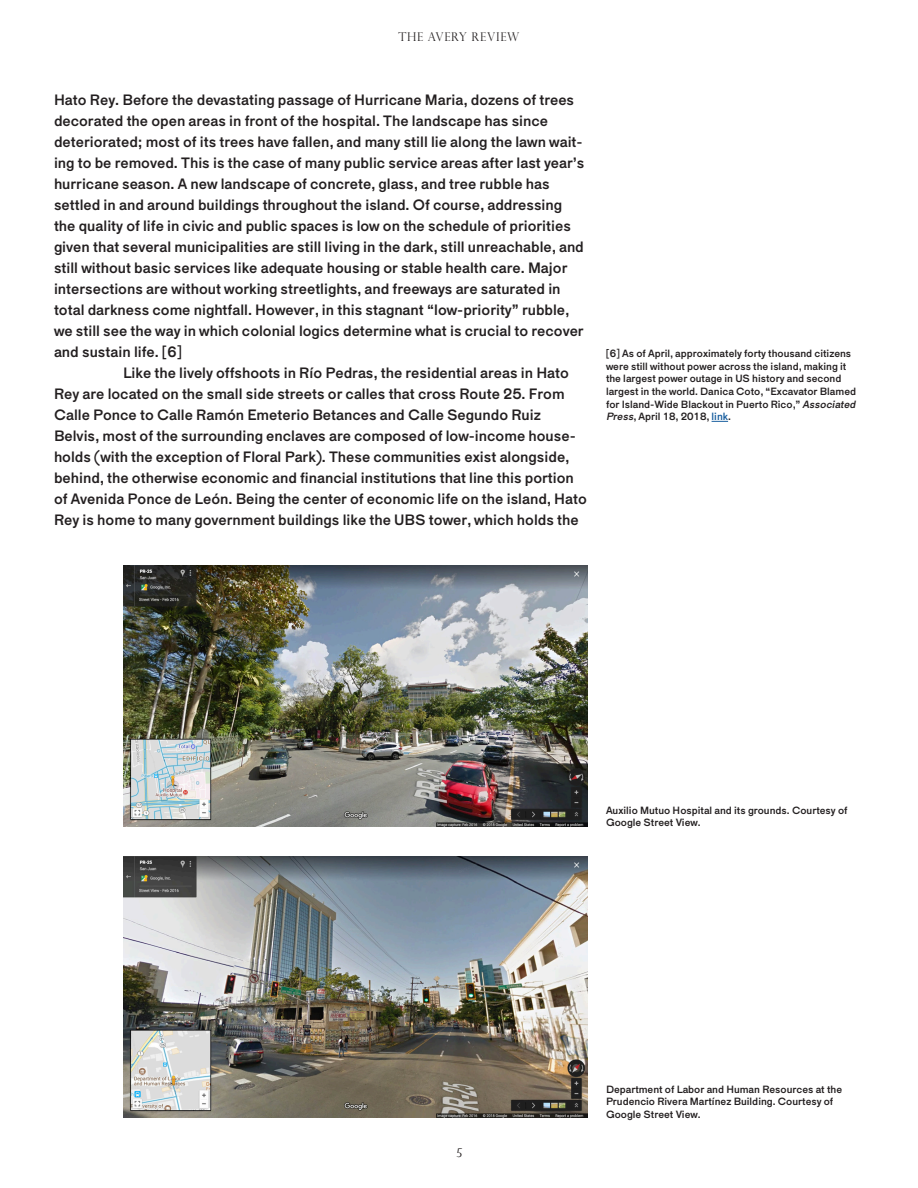
<style>
.page{position:relative;width:918px;height:1188px;background:#fff}
.page>*{position:absolute;margin:0;border:0;box-sizing:border-box;transform-origin:0 0}
.Main_Paragraph{font:15px/21px "Maria Pro";color:#231f20}
.t1{font:300 12px "Perpetua Titling MT Std";letter-spacing:.06em;color:#231f20}
.Footnotes{font:10.5px/12.6px "Maria Pro";color:#231f20}
.Captions{font:10.5px/12.6px "Maria Pro";color:#231f20}
.s1{font-style:italic}
.s2{color:#175d9e}
</style>
<div class="page">
<svg style="left:712px;top:421px;width:16px;height:1px"></svg>
<img style="left:123px;top:565px;width:465px;height:261px">
<img style="left:123px;top:857px;width:465px;height:261px">
<p class="t1" style="left:399px;top:30px;width:122px">THE AVERY REVIEW</p>
<p class="Main_Paragraph" style="left:54px;top:90px;width:532px">Hato Rey. Before the devastating passage of Hurricane Maria, dozens of trees decorated the open areas in front of the hospital. The landscape has since deteriorated; most of its trees have fallen, and many still lie along the lawn wait&shy;ing to be removed. This is the case of many public service areas after last year’s hurricane season. A new landscape of concrete, glass, and tree rubble has settled in and around buildings throughout the island. Of course, addressing the quality of life in civic and public spaces is low on the schedule of priorities given that several municipalities are still living in the dark, still unreachable, and still without basic services like adequate housing or stable health care. Major intersections are without working streetlights, and freeways are saturated in total darkness come nightfall. However, in this stagnant “low-priority” rubble, we still see the way in which colonial logics determine what is crucial to recover and sustain life. [6]</p>
<p class="Main_Paragraph" style="left:54px;top:363px;width:534px;text-indent:69px">Like the lively offshoots in Río Pedras, the residential areas in Hato Rey are located on the small side streets or calles that cross Route 25. From Calle Ponce to Calle Ramón Emeterio Betances and Calle Segundo Ruiz Belvis, most of the surrounding enclaves are composed of low-income house&shy;holds (with the exception of Floral Park). These communities exist alongside, behind, the otherwise economic and financial institutions that line this portion of Avenida Ponce de León. Being the center of economic life on the island, Hato Rey is home to many government buildings like the UBS tower, which holds the</p>
<p class="Footnotes" style="left:606px;top:347px;width:253px">[6] As of April, approximately forty thousand citizens were still without power across the island, making it the largest power outage in US history and second largest in the world. Danica Coto, “Excavator Blamed for Island-Wide Blackout in Puerto Rico,” <span class="s1">Associated Press</span>, April 18, 2018, <span class="s2">link</span>.</p>
<p class="t1" style="left:456px;top:1146px;width:7px">5</p>
<p class="Captions" style="left:606px;top:804px;width:243px">Auxilio Mutuo Hospital and its grounds. Courtesy of<br>Google Street View.</p>
<p class="Captions" style="left:606px;top:1083px;width:238px">Department of Labor and Human Resources at the<br>Prudencio Rivera Martínez Building. Courtesy of<br>Google Street View.</p>
</div>
